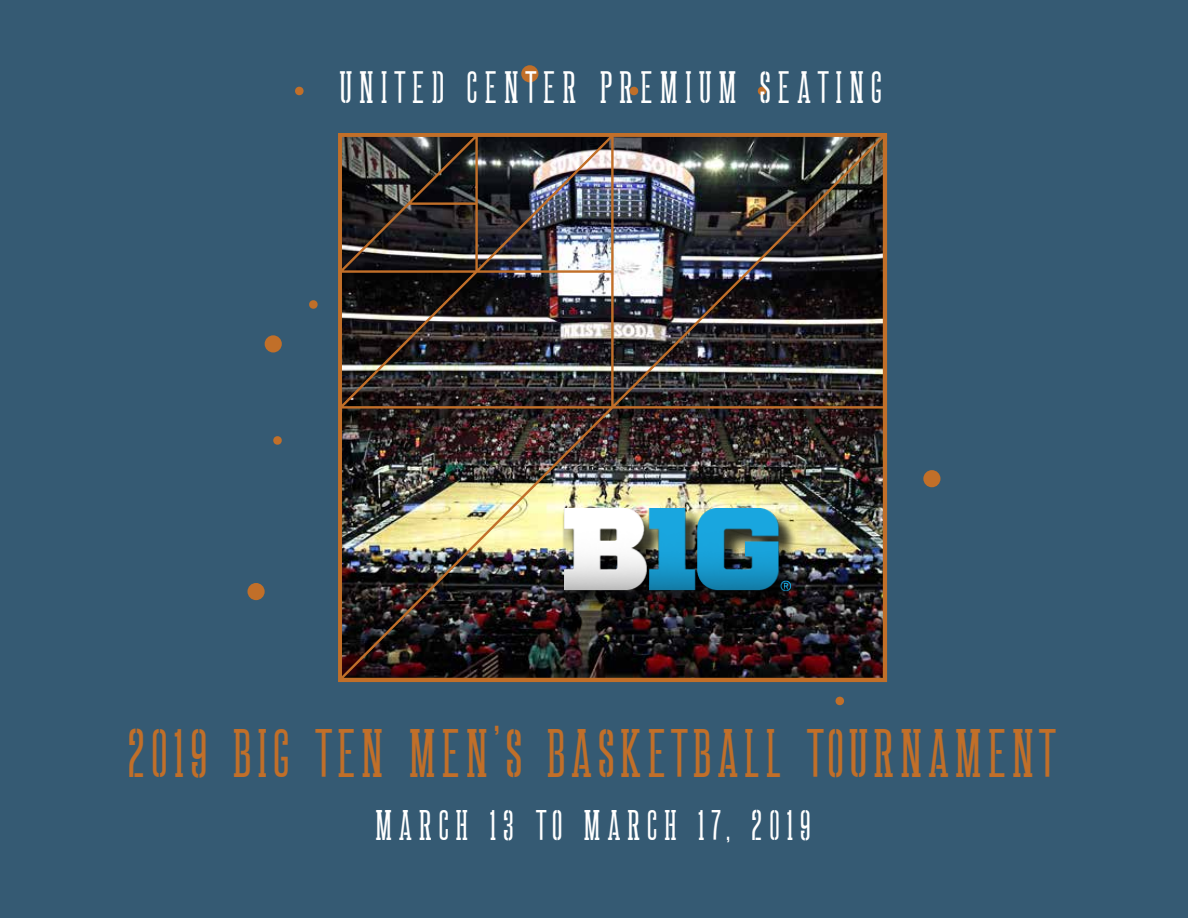
<style>
.page{position:relative;width:1188px;height:918px;background:#355a73}
.page>*{position:absolute;margin:0;border:0;box-sizing:border-box;transform-origin:0 0}
.t1{font:48px "Luna Stylish";letter-spacing:.12em;color:#c16f29;scale:.93 1}
.t2{font:31.8px "Luna Stylish";letter-spacing:.23em;color:#fff;scale:.93 1}
.t3{font:30px "Luna Stylish";letter-spacing:.235em;color:#fff;scale:.93 1}
</style>
<div class="page">
<div style="left:265px;top:335px;width:17px;height:18px;background:#c16f29;border-radius:50%"></div>
<svg style="left:273px;top:436px;width:9px;height:9px"></svg>
<svg style="left:309px;top:300px;width:9px;height:9px"></svg>
<svg style="left:629px;top:86px;width:10px;height:10px"></svg>
<svg style="left:757px;top:86px;width:10px;height:10px"></svg>
<svg style="left:835px;top:696px;width:9px;height:10px"></svg>
<svg style="left:295px;top:86px;width:9px;height:10px"></svg>
<div style="left:521px;top:65px;width:17px;height:17px;background:#c16f29;border-radius:50%"></div>
<div style="left:923px;top:470px;width:17px;height:17px;background:#c16f29;border-radius:50%"></div>
<div style="left:247px;top:583px;width:18px;height:17px;background:#c16f29;border-radius:50%"></div>
<img style="left:338px;top:133px;width:549px;height:549px">
<div style="left:566px;top:511px;width:243px;height:121px;background:#000;opacity:.75"></div>
<img style="left:562px;top:509px;width:229px;height:109px">
<p class="t2" style="left:340px;top:68px;width:585px">UNITED CENTER PREMIUM SEATING</p>
<p class="t1" style="left:495px;top:679px;width:8px">,</p>
<p class="t1" style="left:130px;top:726px;width:1000px">2019 BIG TEN MEN S BASKETBALL TOURNAMENT</p>
<p class="t3" style="left:376px;top:808px;width:470px">MARCH 13 TO MARCH 17, 2019</p>
</div>
